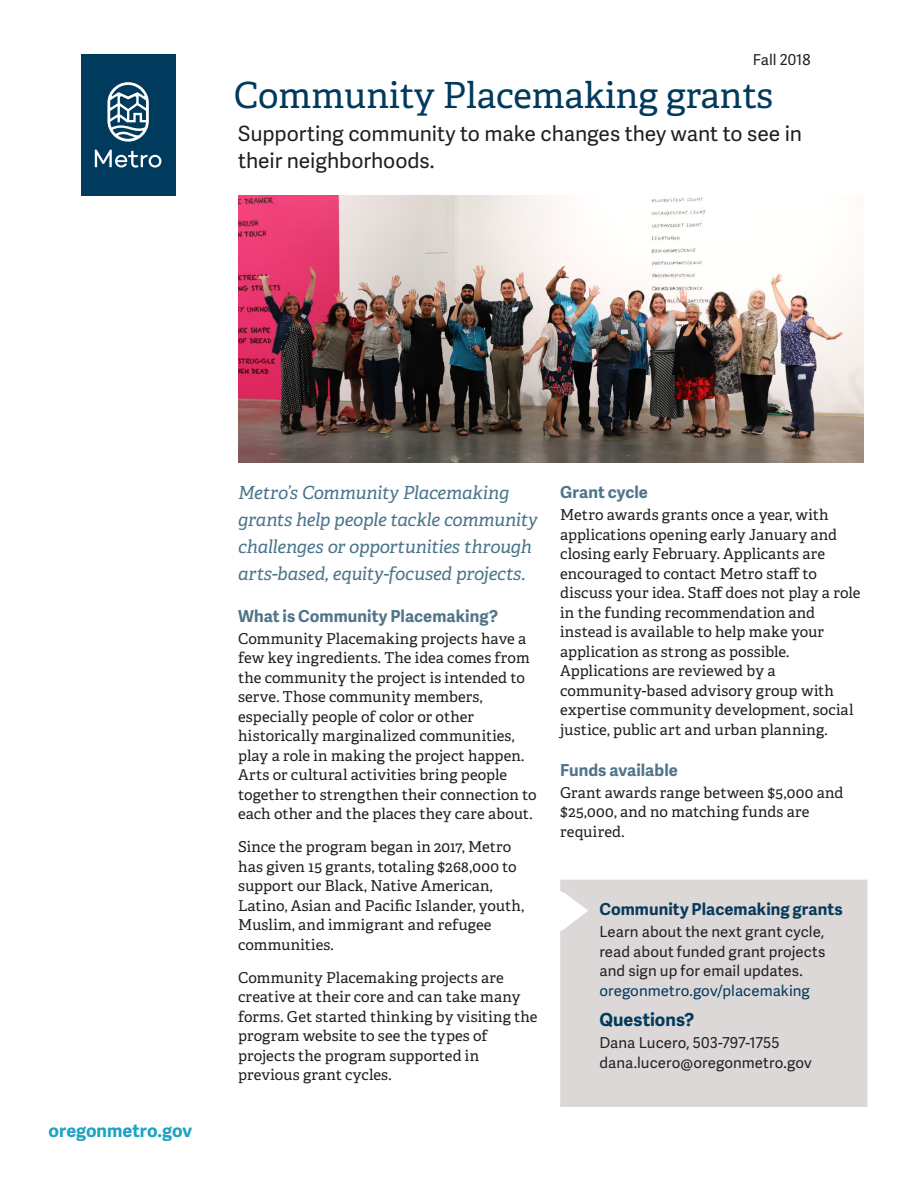
<style>
.page{position:relative;width:918px;height:1188px;background:#fff}
.page>*{position:absolute;margin:0;border:0;box-sizing:border-box;transform-origin:0 0}
.Title_24{font:36px "Adelle PE";color:#003a5d}
.Sub_title{font:21px "Adelle Sans";letter-spacing:-.005em;color:#231f20}
.Introduction_Quote{font:italic 18px/27px "Adelle PE";letter-spacing:-.01em;color:#49748a}
.Sub_title-2{font:700 18px "Adelle Sans";color:#1da3c3}
.Heading_-_Callout_bl{font:700 18px "Adelle Sans";color:#003a5d}
.Heading_-_A_Sans{font:700 16.5px "Adelle Sans";letter-spacing:.005em;color:#50758a}
.Heading_-_A_Sans-2{font:700 16.5px "Adelle Sans";letter-spacing:.005em;color:#083a5c}
.Body_text_-_A{font:15px/19.5px "Adelle PE";letter-spacing:.005em;color:#231f20}
.Heading_-_A_Sans-3{font:15px/19.5px "Adelle Sans";letter-spacing:.005em;color:#231f20}
.Body_text_-_B_Sans{font:15px "Adelle Sans";letter-spacing:.005em;color:#231f20}
.s1{color:#083a5c}
</style>
<div class="page">
<div style="left:560px;top:880px;width:307px;height:227px;background:#dcd8d7"></div>
<div style="left:81px;top:54px;width:94px;height:142px;background:#003a5d"></div>
<svg style="left:95px;top:150px;width:66px;height:18px"></svg>
<svg style="left:107px;top:82px;width:42px;height:60px"></svg>
<img style="left:238px;top:196px;width:626px;height:266px">
<p class="Body_text_-_B_Sans" style="left:753px;top:49px;width:59px">Fall 2018</p>
<p class="Title_24" style="left:234px;top:68px;width:541px">Community Placemaking grants</p>
<p class="Sub_title" style="left:238px;top:118px;width:565px">Supporting community to make changes they want to see in</p>
<p class="Sub_title" style="left:238px;top:146px;width:198px">their neighborhoods.</p>
<p class="Sub_title-2" style="left:49px;top:1117px;width:145px">oregonmetro.gov</p>
<p class="Introduction_Quote" style="left:238px;top:479px;width:301px">Metro’s Community Placemaking grants help people tackle community challenges or opportunities through arts-based, equity-focused projects.</p>
<p class="Heading_-_A_Sans" style="left:238px;top:604px;width:261px">What is Community Placemaking?</p>
<p class="Body_text_-_A" style="left:238px;top:628px;width:300px">Community Placemaking projects have a few key ingredients. The idea comes from the community the project is intended to serve. Those community members, especially people of color or other historically marginalized communities, play a role in making the project happen.<br>Arts or cultural activities bring people together to strengthen their connection to each other and the places they care about.</p>
<p class="Body_text_-_A" style="left:238px;top:836px;width:287px">Since the program began in 2017, Metro has given 15 grants, totaling $268,000 to support our Black, Native American, Latino, Asian and Pacific Islander, youth, Muslim, and immigrant and refugee communities.</p>
<p class="Body_text_-_A" style="left:238px;top:967px;width:301px">Community Placemaking projects are creative at their core and can take many forms. Get started thinking by visiting the program website to see the types of projects the program supported in previous grant cycles.</p>
<p class="Heading_-_A_Sans" style="left:560px;top:480px;width:89px">Grant cycle</p>
<p class="Body_text_-_A" style="left:560px;top:504px;width:302px">Metro awards grants once a year, with applications opening early January and closing early February. Applicants are encouraged to contact Metro staff to discuss your idea. Staff does not play a role in the funding recommendation and instead is available to help make your application as strong as possible.<br>Applications are reviewed by a community-based advisory group with expertise community development, social justice, public art and urban planning.</p>
<p class="Heading_-_A_Sans" style="left:560px;top:758px;width:119px">Funds available</p>
<p class="Body_text_-_A" style="left:560px;top:782px;width:285px">Grant awards range between $5,000 and $25,000, and no matching funds are required.</p>
<p class="Heading_-_A_Sans-2" style="left:599px;top:897px;width:245px">Community Placemaking grants</p>
<p class="Heading_-_A_Sans-3" style="left:599px;top:922px;width:228px">Learn about the next grant cycle, read about funded grant projects and sign up for email updates. <span class="s1">oregonmetro.gov/placemaking</span></p>
<p class="Heading_-_Callout_bl" style="left:599px;top:1007px;width:96px">Questions?</p>
<p class="Body_text_-_B_Sans" style="left:599px;top:1032px;width:182px">Dana Lucero, 503-797-1755</p>
<p class="Body_text_-_B_Sans" style="left:599px;top:1052px;width:214px">dana.lucero@oregonmetro.gov</p>
</div>
